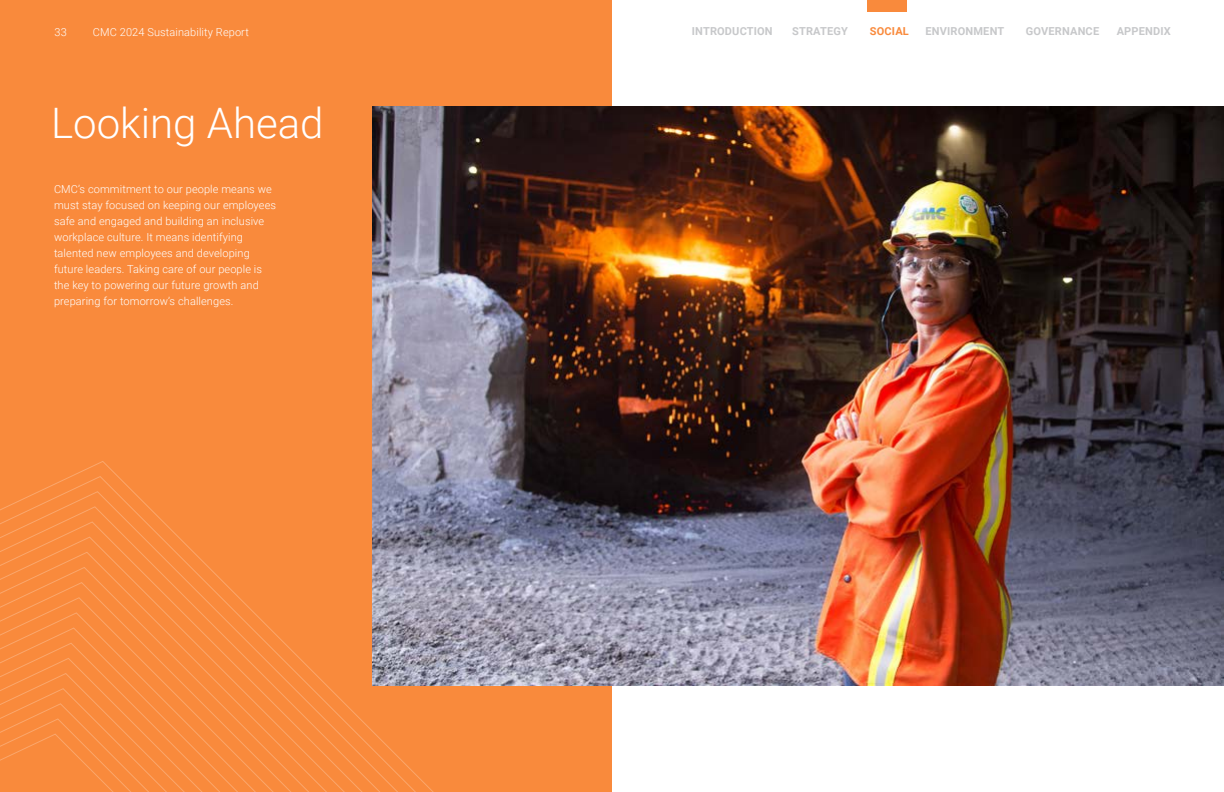
<style>
.page{position:relative;width:1224px;height:792px;background:#fff}
.page>*{position:absolute;margin:0;border:0;box-sizing:border-box;transform-origin:0 0}
.t1{font:300 42px "Roboto";color:#fff}
.t2{font:300 11px/16px "Roboto";letter-spacing:.01em;color:#fff}
.t3{font:700 11px "Roboto";letter-spacing:.015em;color:#c7c8ca}
.t4{font:700 11px "Roboto";letter-spacing:.015em;color:#f98a3c}
</style>
<div class="page">
<div style="left:0;top:0;width:612px;height:792px;background:#f98a3c"></div>
<img style="left:373px;top:107px;width:850px;height:578px">
<svg style="left:0;top:460px;width:488px;height:332px"></svg>
<div style="left:867px;top:0;width:39px;height:12px;background:#f98a3c"></div>
<p class="t2" style="left:55px;top:24px;width:14px">33</p>
<p class="t2" style="left:93px;top:24px;width:157px">CMC 2024 Sustainability Report</p>
<p class="t3" style="left:692px;top:23px;width:82px">INTRODUCTION</p>
<p class="t3" style="left:792px;top:23px;width:57px">STRATEGY</p>
<p class="t4" style="left:870px;top:23px;width:41px">SOCIAL</p>
<p class="t3" style="left:926px;top:23px;width:80px">ENVIRONMENT</p>
<p class="t3" style="left:1026px;top:23px;width:75px">GOVERNANCE</p>
<p class="t3" style="left:1117px;top:23px;width:56px">APPENDIX</p>
<h1 class="t1" style="left:51px;top:94px;width:274px">Looking Ahead</h1>
<p class="t2" style="left:54px;top:180px;width:224px">CMC’s commitment to our people means we must stay focused on keeping our employees safe and engaged and building an inclusive workplace culture. It means identifying talented new employees and developing future leaders. Taking care of our people is the key to powering our future growth and preparing for tomorrow’s challenges.</p>
</div>
